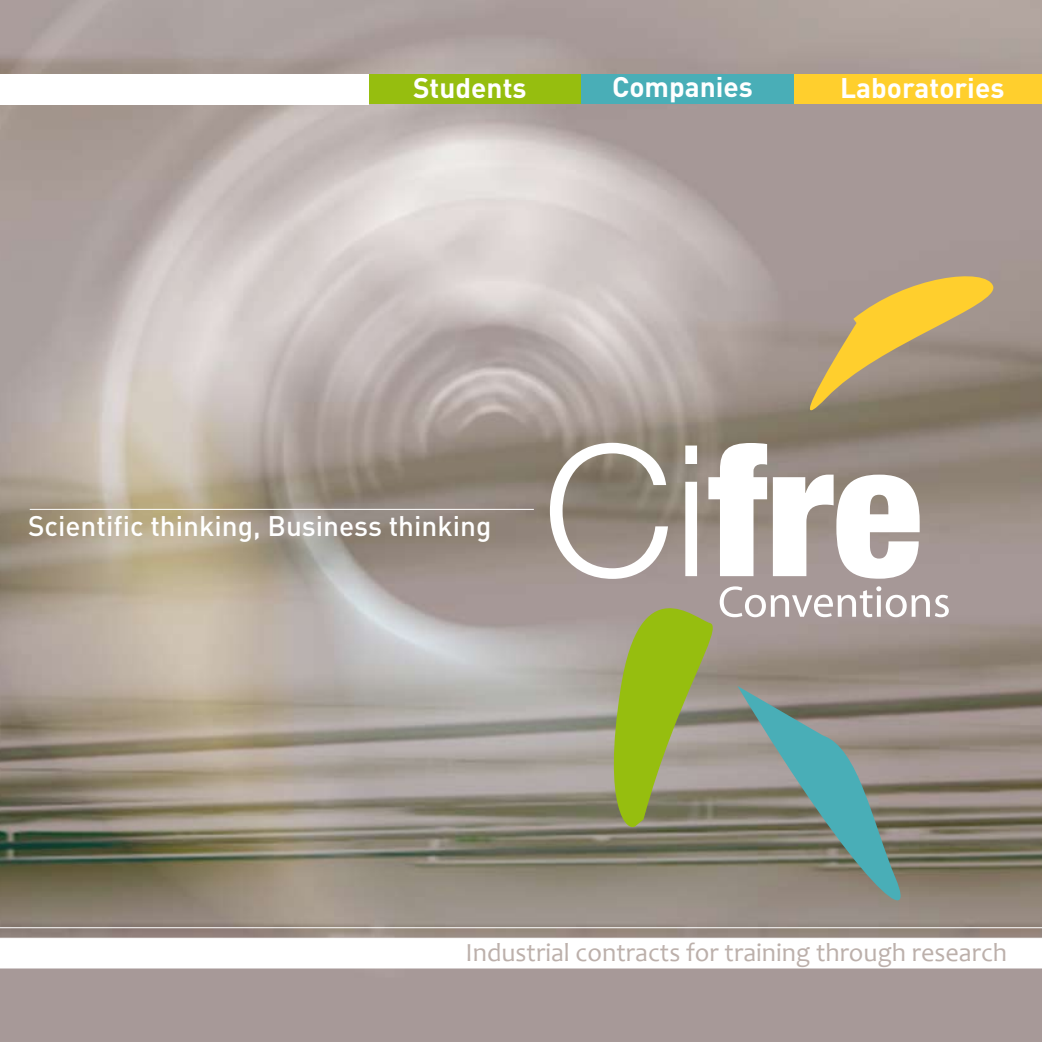
<style>
.page{position:relative;width:1042px;height:1042px;background:#fff}
.page>*{position:absolute;margin:0;border:0;box-sizing:border-box;transform-origin:0 0}
.t1{font:500 28px "DIN";color:#fff}
.t2{font:700 28px "DIN";color:#fff}
.t3{font:26.25px "Candara";color:#bcb0ab}
</style>
<div class="page">
<img style="left:0;top:0;width:1042px;height:1042px">
<svg style="left:737px;top:833px;width:181px;height:99px;background:#84877d"></svg>
<svg style="left:550px;top:267px;width:450px;height:566px;background:#a6a18e"></svg>
<hr style="left:30px;top:509px;width:504px;height:1px;background:#fff">
<svg style="left:0;top:938px;width:1042px;height:30px"></svg>
<hr style="left:0;top:927px;width:1042px;height:1px;background:#fff">
<div style="left:794px;top:74px;width:248px;height:30px;background:#ffcf2d"></div>
<div style="left:580px;top:74px;width:214px;height:30px;background:#49aeb7"></div>
<div style="left:368px;top:74px;width:213px;height:30px;background:#96be0f"></div>
<div style="left:0;top:74px;width:368px;height:30px;background:#fff"></div>
<p class="t2" style="left:413px;top:70px;width:115px">Students</p>
<p class="t2" style="left:612px;top:69px;width:142px">Companies</p>
<p class="t2" style="left:840px;top:70px;width:166px">Laboratories</p>
<p class="t1" style="left:28px;top:507px;width:465px">Scientific thinking, Business thinking</p>
<p class="t3" style="left:466px;top:936px;width:543px">Industrial contracts for training through research</p>
</div>
